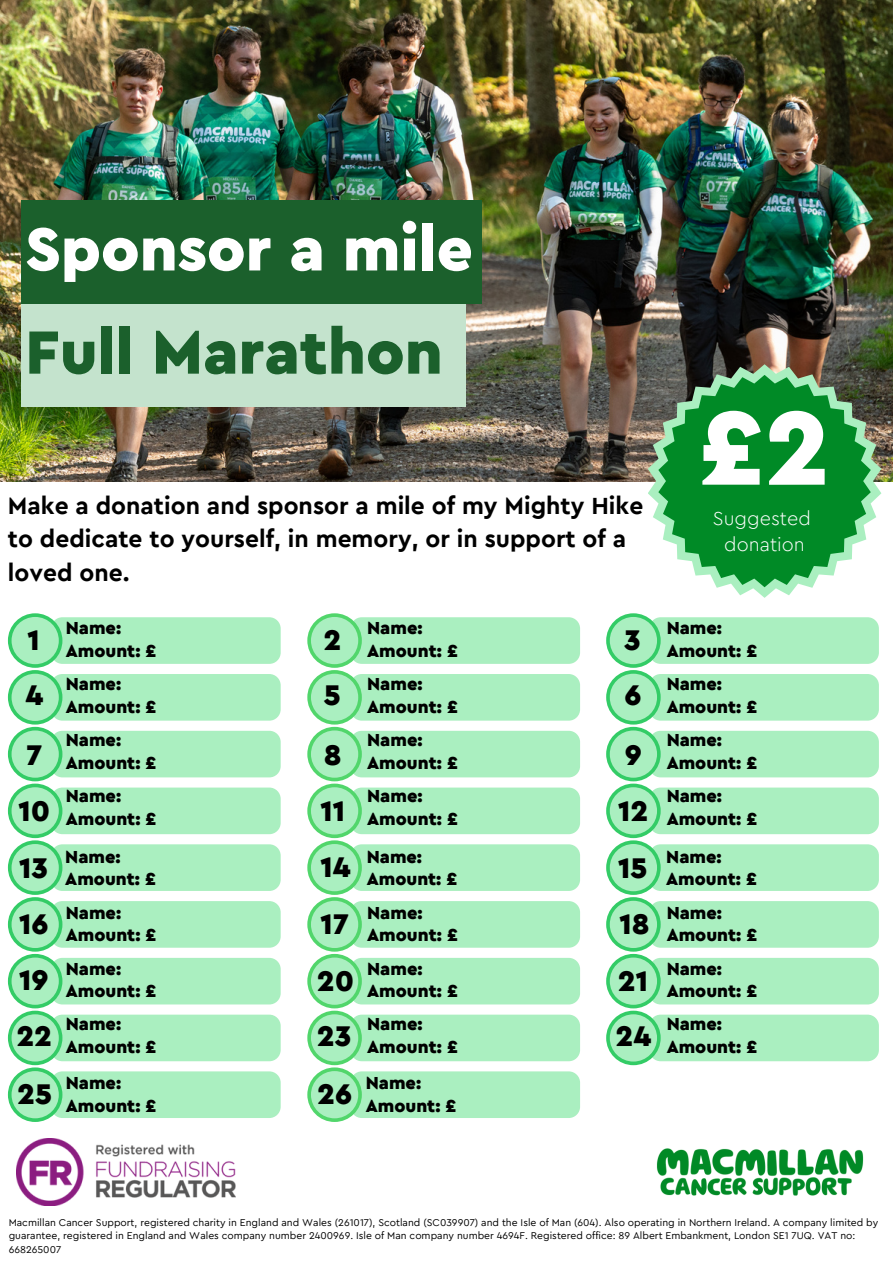
<style>
.page{position:relative;width:893px;height:1264px;background:#fff}
.page>*{position:absolute;margin:0;border:0;box-sizing:border-box;transform-origin:0 0}
.t1{font:900 109.95px "Cera Pro Macmillan";color:#fff}
.t2{font:900 63.75px "Cera Pro Macmillan";color:#1b602c}
.t3{font:900 63.75px "Cera Pro Macmillan";color:#fff}
.t4{font:900 30px "Cera Pro Macmillan";color:#000}
.t5{font:700 24.6px/33.5px "Cera Pro Macmillan";color:#000}
.t6{font:300 19.65px "Cera Pro Macmillan";color:#fff}
.t7{font:900 18.3px "Cera Pro Macmillan";color:#000}
.t8{font:10.35px/13.8px "Cera Pro Macmillan";color:#000}
</style>
<div class="page">
<img style="left:0;top:0;width:892px;height:481px">
<svg style="left:647px;top:364px;width:234px;height:234px"></svg>
<svg style="left:658px;top:375px;width:212px;height:212px;background:#2d9a4a"></svg>
<div style="left:22px;top:304px;width:444px;height:102px;background:#c4e3cd"></div>
<div style="left:22px;top:200px;width:460px;height:104px;background:#1b602c"></div>
<div style="left:51px;top:617px;width:229px;height:47px;background:#aaefc0;border-radius:11px"></div>
<div style="left:51px;top:674px;width:229px;height:46px;background:#aaefc0;border-radius:11px"></div>
<div style="left:51px;top:730px;width:229px;height:47px;background:#aaefc0;border-radius:11px"></div>
<div style="left:51px;top:787px;width:229px;height:47px;background:#aaefc0;border-radius:11px"></div>
<div style="left:51px;top:844px;width:229px;height:47px;background:#aaefc0;border-radius:11px"></div>
<div style="left:51px;top:901px;width:229px;height:46px;background:#aaefc0;border-radius:11px"></div>
<div style="left:51px;top:957px;width:229px;height:47px;background:#aaefc0;border-radius:11px"></div>
<div style="left:51px;top:1014px;width:229px;height:47px;background:#aaefc0;border-radius:11px"></div>
<div style="left:51px;top:1071px;width:229px;height:46px;background:#aaefc0;border-radius:11px"></div>
<svg style="left:8px;top:613px;width:54px;height:508px"></svg>
<div style="left:12px;top:1071px;width:47px;height:47px;background:#aaefc0;border-radius:50%"></div>
<div style="left:350px;top:617px;width:230px;height:47px;background:#aaefc0;border-radius:11px"></div>
<div style="left:350px;top:674px;width:230px;height:46px;background:#aaefc0;border-radius:11px"></div>
<div style="left:350px;top:730px;width:230px;height:47px;background:#aaefc0;border-radius:11px"></div>
<div style="left:350px;top:787px;width:230px;height:47px;background:#aaefc0;border-radius:11px"></div>
<div style="left:350px;top:844px;width:230px;height:47px;background:#aaefc0;border-radius:11px"></div>
<div style="left:350px;top:901px;width:230px;height:46px;background:#aaefc0;border-radius:11px"></div>
<div style="left:350px;top:957px;width:230px;height:47px;background:#aaefc0;border-radius:11px"></div>
<div style="left:350px;top:1014px;width:230px;height:47px;background:#aaefc0;border-radius:11px"></div>
<div style="left:350px;top:1071px;width:230px;height:46px;background:#aaefc0;border-radius:11px"></div>
<svg style="left:307px;top:613px;width:55px;height:508px"></svg>
<div style="left:311px;top:1071px;width:47px;height:47px;background:#aaefc0;border-radius:50%"></div>
<div style="left:649px;top:617px;width:229px;height:47px;background:#aaefc0;border-radius:11px"></div>
<div style="left:649px;top:674px;width:229px;height:46px;background:#aaefc0;border-radius:11px"></div>
<div style="left:649px;top:730px;width:229px;height:47px;background:#aaefc0;border-radius:11px"></div>
<div style="left:649px;top:787px;width:229px;height:47px;background:#aaefc0;border-radius:11px"></div>
<div style="left:649px;top:844px;width:229px;height:47px;background:#aaefc0;border-radius:11px"></div>
<div style="left:649px;top:901px;width:229px;height:46px;background:#aaefc0;border-radius:11px"></div>
<div style="left:649px;top:957px;width:229px;height:47px;background:#aaefc0;border-radius:11px"></div>
<div style="left:649px;top:1014px;width:229px;height:47px;background:#aaefc0;border-radius:11px"></div>
<svg style="left:606px;top:613px;width:54px;height:452px"></svg>
<div style="left:609px;top:1014px;width:48px;height:47px;background:#aaefc0;border-radius:50%"></div>
<img style="left:16px;top:1138px;width:220px;height:67px">
<img style="left:656px;top:1148px;width:208px;height:48px">
<p class="t3" style="left:25px;top:219px;width:449px">Sponsor a mile</p>
<p class="t2" style="left:25px;top:322px;width:419px">Full Marathon</p>
<p class="t5" style="left:8px;top:489px;width:637px">Make a donation and sponsor a mile of my Mighty Hike to dedicate to yourself, in memory, or in support of a loved one.</p>
<p class="t1" style="left:698px;top:396px;width:133px">£2</p>
<p class="t6" style="left:712px;top:508px;width:100px">Suggested</p>
<p class="t6" style="left:724px;top:535px;width:82px">donation</p>
<p class="t7" style="left:66px;top:619px;width:57px">Name:</p>
<p class="t7" style="left:66px;top:642px;width:92px">Amount: £</p>
<p class="t7" style="left:66px;top:675px;width:57px">Name:</p>
<p class="t7" style="left:66px;top:698px;width:92px">Amount: £</p>
<p class="t7" style="left:66px;top:731px;width:57px">Name:</p>
<p class="t7" style="left:66px;top:753px;width:92px">Amount: £</p>
<p class="t7" style="left:66px;top:787px;width:57px">Name:</p>
<p class="t7" style="left:66px;top:809px;width:92px">Amount: £</p>
<p class="t7" style="left:65px;top:848px;width:57px">Name:</p>
<p class="t7" style="left:65px;top:870px;width:92px">Amount: £</p>
<p class="t7" style="left:66px;top:903px;width:57px">Name:</p>
<p class="t7" style="left:66px;top:926px;width:92px">Amount: £</p>
<p class="t7" style="left:66px;top:959px;width:57px">Name:</p>
<p class="t7" style="left:66px;top:982px;width:92px">Amount: £</p>
<p class="t7" style="left:66px;top:1015px;width:57px">Name:</p>
<p class="t7" style="left:66px;top:1038px;width:92px">Amount: £</p>
<p class="t7" style="left:66px;top:1074px;width:57px">Name:</p>
<p class="t7" style="left:66px;top:1096px;width:92px">Amount: £</p>
<p class="t7" style="left:367px;top:619px;width:57px">Name:</p>
<p class="t7" style="left:367px;top:642px;width:92px">Amount: £</p>
<p class="t7" style="left:367px;top:675px;width:57px">Name:</p>
<p class="t7" style="left:367px;top:698px;width:92px">Amount: £</p>
<p class="t7" style="left:367px;top:731px;width:57px">Name:</p>
<p class="t7" style="left:367px;top:753px;width:92px">Amount: £</p>
<p class="t7" style="left:367px;top:787px;width:57px">Name:</p>
<p class="t7" style="left:367px;top:809px;width:92px">Amount: £</p>
<p class="t7" style="left:367px;top:848px;width:57px">Name:</p>
<p class="t7" style="left:367px;top:870px;width:92px">Amount: £</p>
<p class="t7" style="left:367px;top:903px;width:57px">Name:</p>
<p class="t7" style="left:367px;top:926px;width:92px">Amount: £</p>
<p class="t7" style="left:367px;top:959px;width:57px">Name:</p>
<p class="t7" style="left:367px;top:982px;width:92px">Amount: £</p>
<p class="t7" style="left:367px;top:1015px;width:57px">Name:</p>
<p class="t7" style="left:367px;top:1038px;width:92px">Amount: £</p>
<p class="t7" style="left:366px;top:1074px;width:57px">Name:</p>
<p class="t7" style="left:366px;top:1096px;width:92px">Amount: £</p>
<p class="t4" style="left:323px;top:625px;width:19px">2</p>
<p class="t4" style="left:624px;top:625px;width:18px">3</p>
<p class="t4" style="left:27px;top:625px;width:14px">1</p>
<p class="t4" style="left:25px;top:681px;width:19px">4</p>
<p class="t4" style="left:324px;top:681px;width:19px">5</p>
<p class="t4" style="left:624px;top:681px;width:19px">6</p>
<p class="t4" style="left:26px;top:741px;width:18px">7</p>
<p class="t4" style="left:324px;top:741px;width:19px">8</p>
<p class="t4" style="left:624px;top:741px;width:19px">9</p>
<p class="t4" style="left:18px;top:797px;width:33px">10</p>
<p class="t4" style="left:320px;top:797px;width:26px">11</p>
<p class="t4" style="left:618px;top:797px;width:32px">12</p>
<p class="t4" style="left:19px;top:853px;width:31px">13</p>
<p class="t4" style="left:320px;top:852px;width:32px">14</p>
<p class="t4" style="left:618px;top:853px;width:31px">15</p>
<p class="t4" style="left:19px;top:909px;width:31px">16</p>
<p class="t4" style="left:320px;top:909px;width:30px">17</p>
<p class="t4" style="left:619px;top:909px;width:32px">18</p>
<p class="t4" style="left:19px;top:965px;width:31px">19</p>
<p class="t4" style="left:317px;top:966px;width:39px">20</p>
<p class="t4" style="left:617px;top:966px;width:32px">21</p>
<p class="t4" style="left:16px;top:1021px;width:37px">22</p>
<p class="t4" style="left:317px;top:1021px;width:36px">23</p>
<p class="t4" style="left:615px;top:1021px;width:37px">24</p>
<p class="t4" style="left:17px;top:1080px;width:36px">25</p>
<p class="t4" style="left:317px;top:1080px;width:36px">26</p>
<p class="t7" style="left:666px;top:619px;width:57px">Name:</p>
<p class="t7" style="left:666px;top:642px;width:92px">Amount: £</p>
<p class="t7" style="left:666px;top:675px;width:57px">Name:</p>
<p class="t7" style="left:666px;top:698px;width:92px">Amount: £</p>
<p class="t7" style="left:666px;top:731px;width:57px">Name:</p>
<p class="t7" style="left:666px;top:753px;width:92px">Amount: £</p>
<p class="t7" style="left:666px;top:787px;width:57px">Name:</p>
<p class="t7" style="left:666px;top:809px;width:92px">Amount: £</p>
<p class="t7" style="left:666px;top:848px;width:57px">Name:</p>
<p class="t7" style="left:666px;top:870px;width:92px">Amount: £</p>
<p class="t7" style="left:666px;top:903px;width:57px">Name:</p>
<p class="t7" style="left:666px;top:926px;width:92px">Amount: £</p>
<p class="t7" style="left:666px;top:959px;width:57px">Name:</p>
<p class="t7" style="left:666px;top:982px;width:92px">Amount: £</p>
<p class="t7" style="left:666px;top:1015px;width:57px">Name:</p>
<p class="t7" style="left:666px;top:1038px;width:92px">Amount: £</p>
<p class="t8" style="left:9px;top:1215px;width:871px">Macmillan Cancer Support, registered charity in England and Wales (261017), Scotland (SC039907) and the Isle of Man (604). Also operating in Northern Ireland. A company limited by guarantee, registered in England and Wales company number 2400969. Isle of Man company number 4694F. Registered office: 89 Albert Embankment, London SE1 7UQ. VAT no:<br>668265007</p>
</div>
